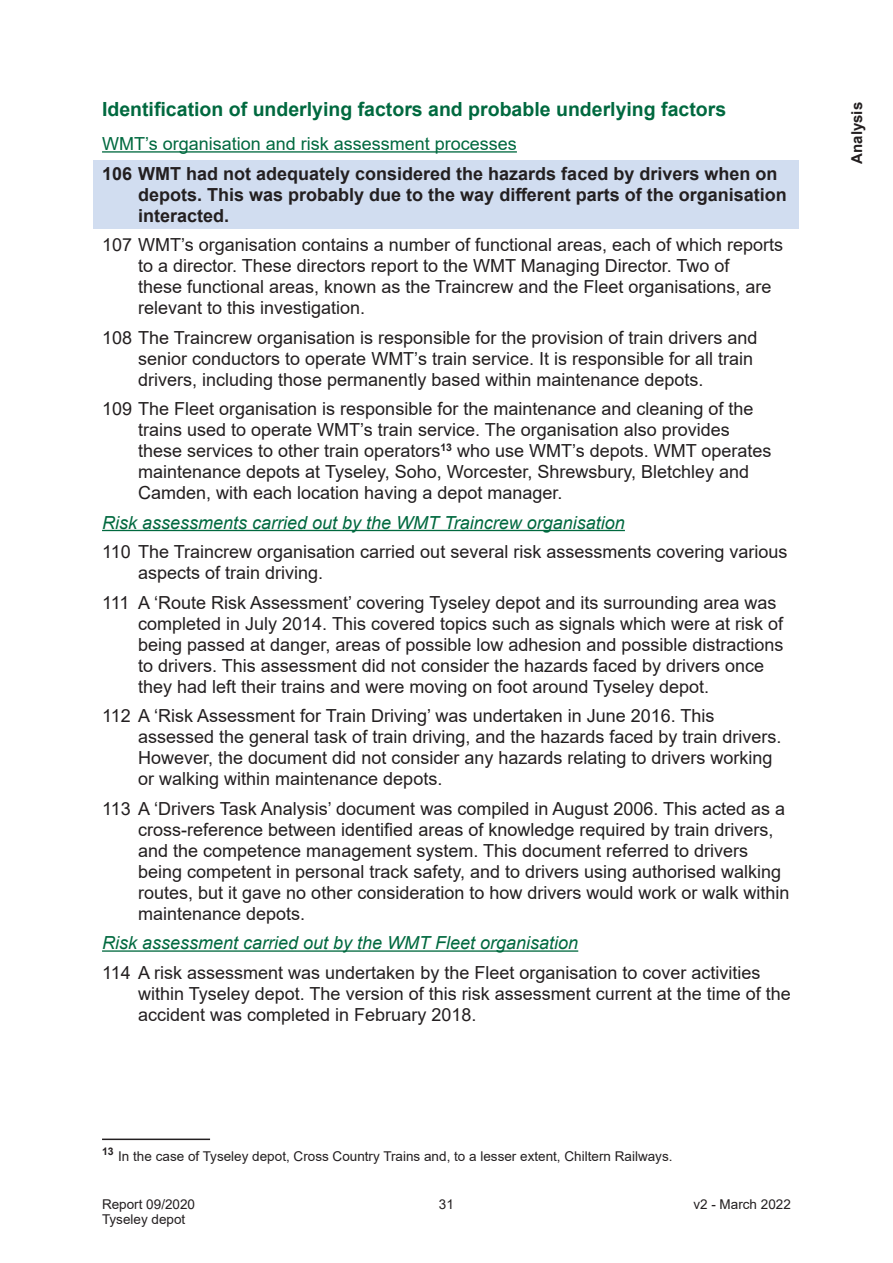
<style>
.page{position:relative;width:893px;height:1263px;background:#fff}
.page>*{position:absolute;margin:0;border:0;box-sizing:border-box;transform-origin:0 0}
.A_-_Sub_head_1{font:700 19.5px "Arial";color:#00693f}
.A_-_Body_Copy{font:18px/21px "Arial";color:#231f20}
.A_-_Body_Copy-2{font:700 18px/21px "Arial";color:#231f20}
.A_-_Sub_head_3{font:italic 18px "Arial";color:#00693f}
.A_-_Sub_head_2{font:18px "Arial";color:#00693f}
.t1{font:700 15px "Arial";color:#231f20}
.t2{font:13.5px/15px "Arial";color:#231f20}
</style>
<div class="page">
<div style="left:94px;top:160px;width:705px;height:68px;background:#d1ddf0"></div>
<hr style="left:102px;top:151px;width:415px;height:2px;background:#00693f">
<hr style="left:102px;top:530px;width:523px;height:1px;background:#00693f">
<hr style="left:102px;top:950px;width:476px;height:2px;background:#00693f">
<hr style="left:102px;top:1138px;width:108px;height:2px;background:#231f20">
<h2 class="A_-_Sub_head_1" style="left:102px;top:96px;width:626px">Identification of underlying factors and probable underlying factors</h2>
<h3 class="A_-_Sub_head_2" style="left:102px;top:131px;width:416px">WMT’s organisation and risk assessment processes</h3>
<p class="A_-_Body_Copy-2" style="left:138px;top:163px;width:650px;text-indent:-36px">106 WMT had not adequately considered the hazards faced by drivers when on depots. This was probably due to the way different parts of the organisation interacted.</p>
<p class="A_-_Body_Copy" style="left:138px;top:234px;width:646px;text-indent:-36px">107 WMT’s organisation contains a number of functional areas, each of which reports to a director. These directors report to the WMT Managing Director. Two of<br>these functional areas, known as the Traincrew and the Fleet organisations, are relevant to this investigation.</p>
<p class="A_-_Body_Copy" style="left:138px;top:327px;width:621px;text-indent:-36px">108 The Traincrew organisation is responsible for the provision of train drivers and senior conductors to operate WMT’s train service. It is responsible for all train drivers, including those permanently based within maintenance depots.</p>
<p class="A_-_Body_Copy" style="left:138px;top:398px;width:635px;text-indent:-36px">109 The Fleet organisation is responsible for the maintenance and cleaning of the trains used to operate WMT’s train service. The organisation also provides these services to other train operators<sup>13</sup> who use WMT’s depots. WMT operates maintenance depots at Tyseley, Soho, Worcester, Shrewsbury, Bletchley and Camden, with each location having a depot manager.</p>
<h4 class="A_-_Sub_head_3" style="left:102px;top:511px;width:524px">Risk assessments carried out by the WMT Traincrew organisation</h4>
<p class="A_-_Body_Copy" style="left:138px;top:541px;width:651px;text-indent:-36px">110 The Traincrew organisation carried out several risk assessments covering various aspects of train driving.</p>
<p class="A_-_Body_Copy" style="left:138px;top:592px;width:647px;text-indent:-36px">111 A ‘Route Risk Assessment’ covering Tyseley depot and its surrounding area was completed in July 2014. This covered topics such as signals which were at risk of being passed at danger, areas of possible low adhesion and possible distractions to drivers. This assessment did not consider the hazards faced by drivers once they had left their trains and were moving on foot around Tyseley depot.</p>
<p class="A_-_Body_Copy" style="left:138px;top:705px;width:645px;text-indent:-36px">112 A ‘Risk Assessment for Train Driving’ was undertaken in June 2016. This assessed the general task of train driving, and the hazards faced by train drivers.<br>However, the document did not consider any hazards relating to drivers working or walking within maintenance depots.</p>
<p class="A_-_Body_Copy" style="left:138px;top:798px;width:653px;text-indent:-36px">113 A ‘Drivers Task Analysis’ document was compiled in August 2006. This acted as a cross-reference between identified areas of knowledge required by train drivers, and the competence management system. This document referred to drivers being competent in personal track safety, and to drivers using authorised walking routes, but it gave no other consideration to how drivers would work or walk within maintenance depots.</p>
<h4 class="A_-_Sub_head_3" style="left:102px;top:931px;width:478px">Risk assessment carried out by the WMT Fleet organisation</h4>
<p class="A_-_Body_Copy" style="left:138px;top:962px;width:654px;text-indent:-36px">114 A risk assessment was undertaken by the Fleet organisation to cover activities within Tyseley depot. The version of this risk assessment current at the time of the accident was completed in February 2018.</p>
<p class="t2" style="left:102px;top:1148px;width:572px"><sup>13</sup> In the case of Tyseley depot, Cross Country Trains and, to a lesser extent, Chiltern Railways.</p>
<p class="t2" style="left:102px;top:1197px;width:95px">Report 09/2020<br>Tyseley depot</p>
<p class="t2" style="left:439px;top:1197px;width:17px">31</p>
<p class="t2" style="left:693px;top:1197px;width:99px">v2 - March 2022</p>
<p class="t1" style="left:846px;top:164px;width:63px;rotate:-90deg">Analysis</p>
</div>
